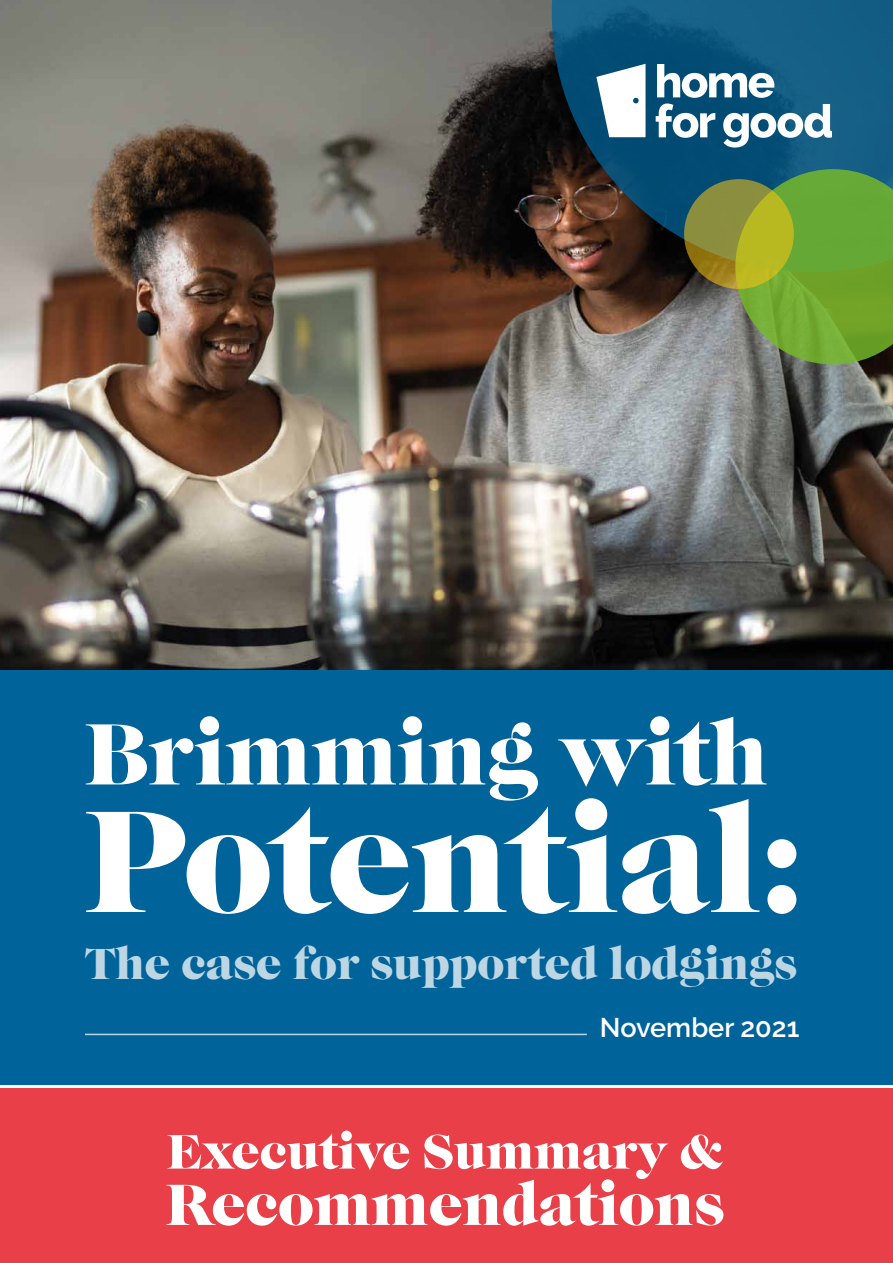
<style>
.page{position:relative;width:893px;height:1263px;background:#fff}
.page>*{position:absolute;margin:0;border:0;box-sizing:border-box;transform-origin:0 0}
.t1{font:150px "Caslon Graphique";color:#fff}
.t2{font:90px "Caslon Graphique";color:#fff}
.t3{font:60.15px "Caslon Graphique";color:#fff}
.t4{font:50.1px "Caslon Graphique";color:#fff}
.t5{font:45px "Caslon Graphique";color:#bcd6e4}
.t6{font:600 27px "Raleway";color:#fff}
</style>
<div class="page">
<div style="left:0;top:1089px;width:893px;height:174px;background:#e83f48"></div>
<div style="left:0;top:651px;width:893px;height:433px;background:#006399"></div>
<img style="left:0;top:0;width:893px;height:670px">
<hr style="left:85px;top:1034px;width:502px;height:1px;background:#bcd6e4">
<svg style="left:552px;top:0;width:341px;height:272px;background:#1a4c67"></svg>
<svg style="left:735px;top:169px;width:158px;height:195px;background:#679d39"></svg>
<svg style="left:684px;top:179px;width:110px;height:110px;background:#9f9c2c"></svg>
<svg style="left:596px;top:64px;width:49px;height:73px"></svg>
<svg style="left:656px;top:64px;width:176px;height:84px"></svg>
<h2 class="t2" style="left:85px;top:700px;width:685px">Brimming with</h2>
<h1 class="t1" style="left:85px;top:772px;width:716px">Potential:</h1>
<p class="t5" style="left:85px;top:937px;width:714px">The case for supported lodgings</p>
<p class="t6" style="left:600px;top:1012px;width:201px">November 2021</p>
<p class="t4" style="left:167px;top:1122px;width:558px">Executive Summary &amp;</p>
<h3 class="t3" style="left:166px;top:1169px;width:560px">Recommendations</h3>
</div>
